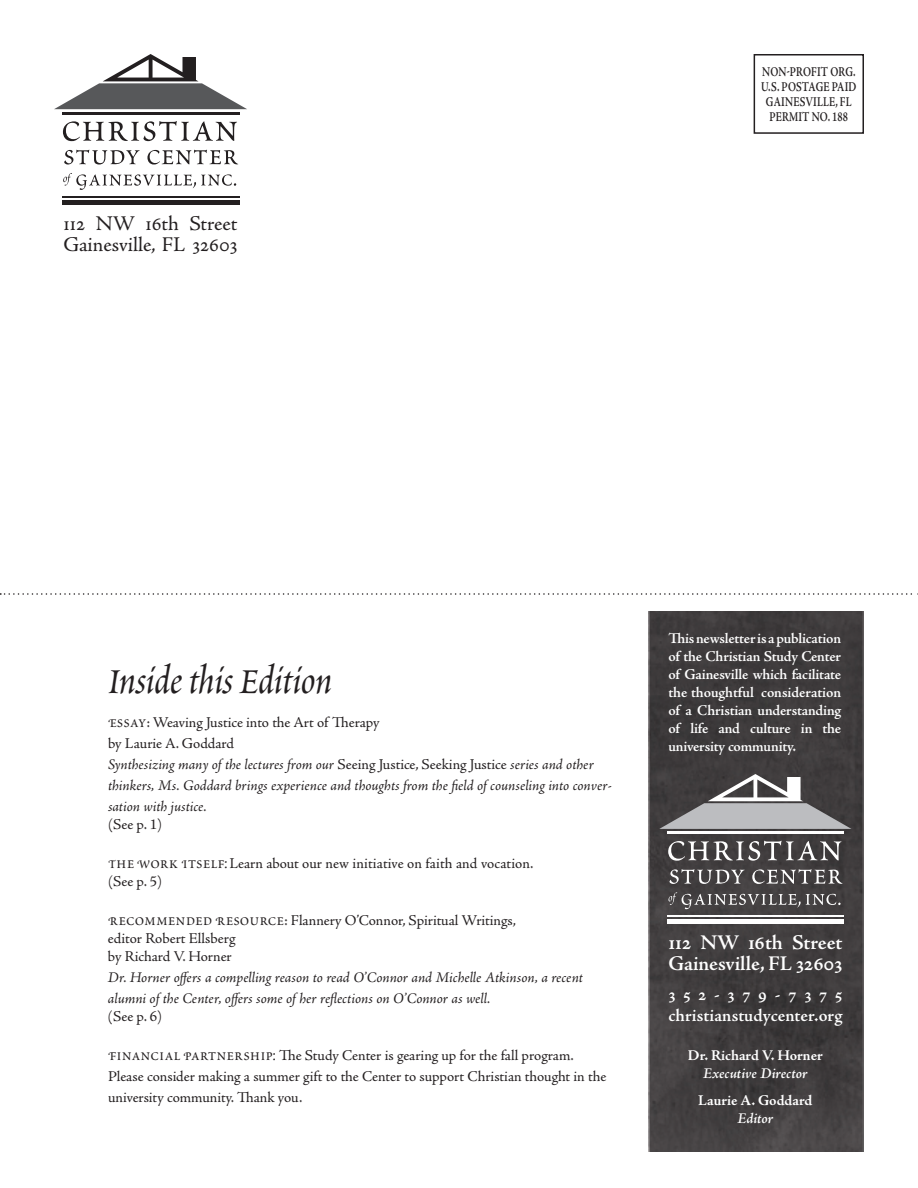
<style>
.page{position:relative;width:918px;height:1188px;background:#fff}
.page>*{position:absolute;margin:0;border:0;box-sizing:border-box;transform-origin:0 0}
.t1{font:45px "Poetica Chancery I";color:#231f20}
.t2{font:21px/21px "Adobe Jenson Pro";color:#231f20}
.t3{font:600 21px/21px "Adobe Jenson Pro";color:#fff}
.t4{font:600 18px/21px "Adobe Jenson Pro";letter-spacing:.005em;color:#fff}
.t5{font:italic 15px/21px "Adobe Jenson Pro";letter-spacing:-.005em;color:#231f20}
.t6{font:15px/18px "Adobe Jenson Pro";color:#231f20}
.t7{font:600 15px/18px "Adobe Jenson Pro";letter-spacing:-.015em;color:#fff;text-align:justify}
.t8{font:700 15px "Adobe Jenson Pro";letter-spacing:-.005em;color:#fff}
.t9{font:italic 600 15px "Adobe Jenson Pro";color:#fff}
.t10{font:600 13.5px/15px "Adobe Jenson Pro";letter-spacing:.015em;color:#231f20;text-align:center;scale:.75 1}
.s1{font-family:"Poetica Roman Small Caps";font-style:normal;font-size:18px}
.s2{font-style:normal}
.s3{font-family:"Poetica Roman Small Caps";font-size:18px}
</style>
<div class="page">
<img style="left:648px;top:611px;width:216px;height:540px">
<svg style="left:0;top:593px;width:918px;height:2px"></svg>
<div style="left:754px;top:54px;width:110px;height:80px;border:2px solid #231f20"></div>
<hr style="left:667px;top:915px;width:177px;height:2px;background:#fff">
<hr style="left:667px;top:832px;width:177px;height:2px;background:#fff">
<div style="left:667px;top:919px;width:177px;height:5px;background:#fff"></div>
<svg style="left:668px;top:841px;width:174px;height:20px"></svg>
<svg style="left:669px;top:869px;width:76px;height:15px"></svg>
<svg style="left:752px;top:869px;width:91px;height:15px"></svg>
<svg style="left:668px;top:892px;width:173px;height:17px;background:#605d5e"></svg>
<svg style="left:659px;top:774px;width:193px;height:55px;background:#7d7c7d"></svg>
<hr style="left:62px;top:196px;width:177px;height:2px;background:#231f20">
<hr style="left:62px;top:112px;width:177px;height:3px;background:#231f20">
<div style="left:62px;top:200px;width:177px;height:5px;background:#231f20"></div>
<svg style="left:63px;top:121px;width:174px;height:20px"></svg>
<svg style="left:64px;top:150px;width:76px;height:15px"></svg>
<svg style="left:147px;top:150px;width:91px;height:15px"></svg>
<svg style="left:63px;top:173px;width:173px;height:17px"></svg>
<svg style="left:54px;top:54px;width:193px;height:55px"></svg>
<h2 class="t2" style="left:64px;top:213px;width:175px">112 NW 16th Street<br>Gainesville, FL 32603</h2>
<p class="t10" style="left:761px;top:65px;width:129px">NON-PROFIT ORG.<br>U.S. POSTAGE PAID<br>GAINESVILLE, FL<br>PERMIT NO. 188</p>
<h1 class="t1" style="left:108px;top:659px;width:225px">Inside this Edition</h1>
<p class="t5" style="left:108px;top:713px;width:505px"><span class="s1">Essay</span><span class="s2">: Weaving Justice into the Art of Therapy<br>by Laurie A. Goddard<br></span>Synthesizing many of the lectures from our <span class="s2">Seeing Justice, Seeking Justice</span> series and other thinkers, Ms. Goddard brings experience and thoughts from the field of counseling into conver&shy;sation with justice.</p>
<p class="t6" style="left:108px;top:816px;width:56px">(See p. 1)</p>
<p class="t6" style="left:108px;top:855px;width:427px"><span class="s3">The Work Itself:</span> Learn about our new initiative on faith and vocation. (See p. 5)</p>
<p class="t6" style="left:108px;top:912px;width:410px"><span class="s3">Recommended Resource</span>: Flannery O’Connor, Spiritual Writings, editor Robert Ellsberg<br>by Richard V. Horner</p>
<p class="t5" style="left:108px;top:968px;width:476px">Dr. Horner offers a compelling reason to read O’Connor and Michelle Atkinson, a recent alumni of the Center, offers some of her reflections on O’Connor as well.</p>
<p class="t6" style="left:108px;top:1008px;width:56px">(See p. 6)</p>
<p class="t6" style="left:108px;top:1045px;width:500px;line-height:21px"><span class="s3">Financial Partnership:</span> The Study Center is gearing up for the fall program.<br>Please consider making a summer gift to the Center to support Christian thought in the university community. Thank you.</p>
<p class="t7" style="left:668px;top:629px;width:174px">This newsletter is a publication of the Christian Study Center of Gainesville which facilitate the thoughtful consideration of a Christian understanding of life and culture in the university community.</p>
<h2 class="t3" style="left:668px;top:933px;width:176px">112 NW 16th Street<br>Gainesville, FL 32603</h2>
<p class="t4" style="left:668px;top:985px;width:176px">352-379-7375 christianstudycenter.org</p>
<p class="t8" style="left:688px;top:1047px;width:136px">Dr. Richard V. Horner</p>
<p class="t9" style="left:703px;top:1065px;width:106px">Executive Director</p>
<p class="t8" style="left:698px;top:1092px;width:116px">Laurie A. Goddard</p>
<p class="t9" style="left:737px;top:1110px;width:37px">Editor</p>
</div>
